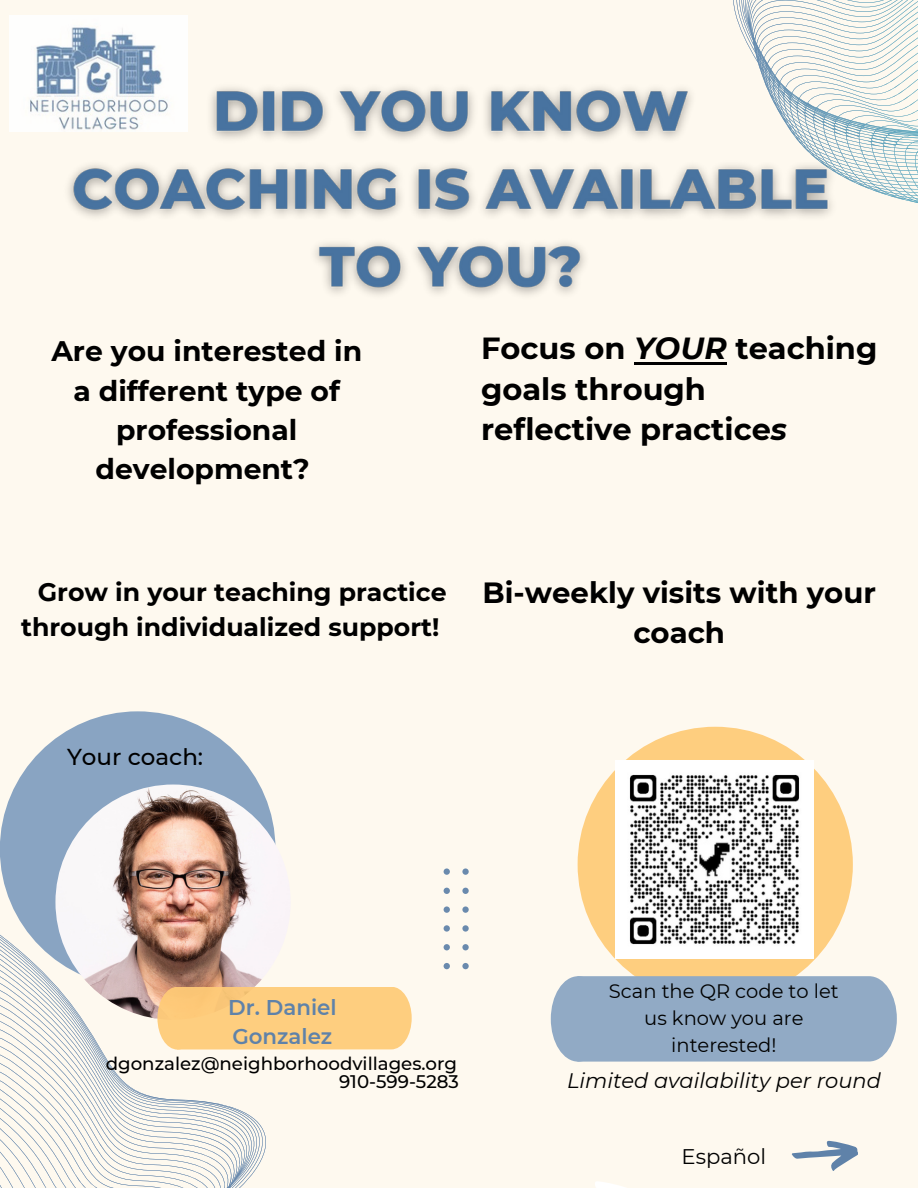
<style>
.page{position:relative;width:918px;height:1188px;background:#fef9ef}
.page>*{position:absolute;margin:0;border:0;box-sizing:border-box;transform-origin:0 0}
.t1{font:700 30.45px/40.5px "Montserrat";color:#000}
.t2{font:700 29.1px/39.3px "Montserrat";color:#000;text-align:center}
.t3{font:700 28.2px/39.3px "Montserrat";color:#000;text-align:center}
.t4{font:700 25.2px/34.8px "Montserrat";color:#000;text-align:right}
.t5{font:500 22.95px "Montserrat";color:#000}
.t6{font:600 21.3px/29.2px "Montserrat";color:#5f82a9}
.t7{font:21.15px "Montserrat";color:#000}
.t8{font:italic 21px "Montserrat";color:#000}
.t9{font:19.5px/27px "Montserrat";color:#000;text-align:center}
.t10{font:500 18.15px/18px "Montserrat";color:#000;text-align:right}
.s1{font-style:italic}
</style>
<div class="page">
<svg style="left:0;top:711px;width:275px;height:197px;fill:#89a4c2"></svg>
<img style="left:55px;top:785px;width:236px;height:235px;border-radius:50%">
<div style="left:169px;top:987px;width:243px;height:63px;background:#fece7f"></div>
<svg style="left:0;top:908px;width:268px;height:280px"></svg>
<svg style="left:444px;top:868px;width:25px;height:101px"></svg>
<svg style="left:578px;top:727px;width:275px;height:249px;fill:#fece7f"></svg>
<div style="left:569px;top:976px;width:328px;height:86px;background:#91aac5"></div>
<svg style="left:551px;top:976px;width:63px;height:86px"></svg>
<svg style="left:733px;top:0;width:185px;height:203px"></svg>
<img style="left:9px;top:16px;width:178px;height:116px">
<svg style="left:595px;top:1181px;width:30px;height:7px"></svg>
<svg style="left:792px;top:1141px;width:66px;height:30px"></svg>
<img style="left:616px;top:760px;width:198px;height:198px">
<img style="left:56px;top:75px;width:790px;height:220px">
<hr style="left:634px;top:363px;width:93px;height:2px;background:#000">
<p class="t3" style="left:51px;top:331px;width:312px">Are you interested in a different type of professional development?</p>
<p class="t1" style="left:481px;top:328px;width:398px">Focus on <span class="s1">YOUR</span> teaching goals through<br>reflective practice<span class="s1">s</span></p>
<p class="t4" style="left:21px;top:575px;width:427px">Grow in your teaching practice through individualized support!</p>
<p class="t2" style="left:483px;top:573px;width:395px">Bi-weekly visits with your coach</p>
<p class="t5" style="left:67px;top:743px;width:138px">Your coach:</p>
<p class="t6" style="left:228px;top:993px;width:110px">Dr. Daniel<br>Gonzalez</p>
<p class="t10" style="left:106px;top:1054px;width:355px">dgonzalez@neighborhoodvillages.org<br>910-599-5283</p>
<p class="t9" style="left:609px;top:978px;width:231px">Scan the QR code to let us know you are interested!</p>
<p class="t8" style="left:567px;top:1068px;width:315px">Limited availability per round</p>
<p class="t7" style="left:682px;top:1143px;width:86px">Español</p>
</div>
